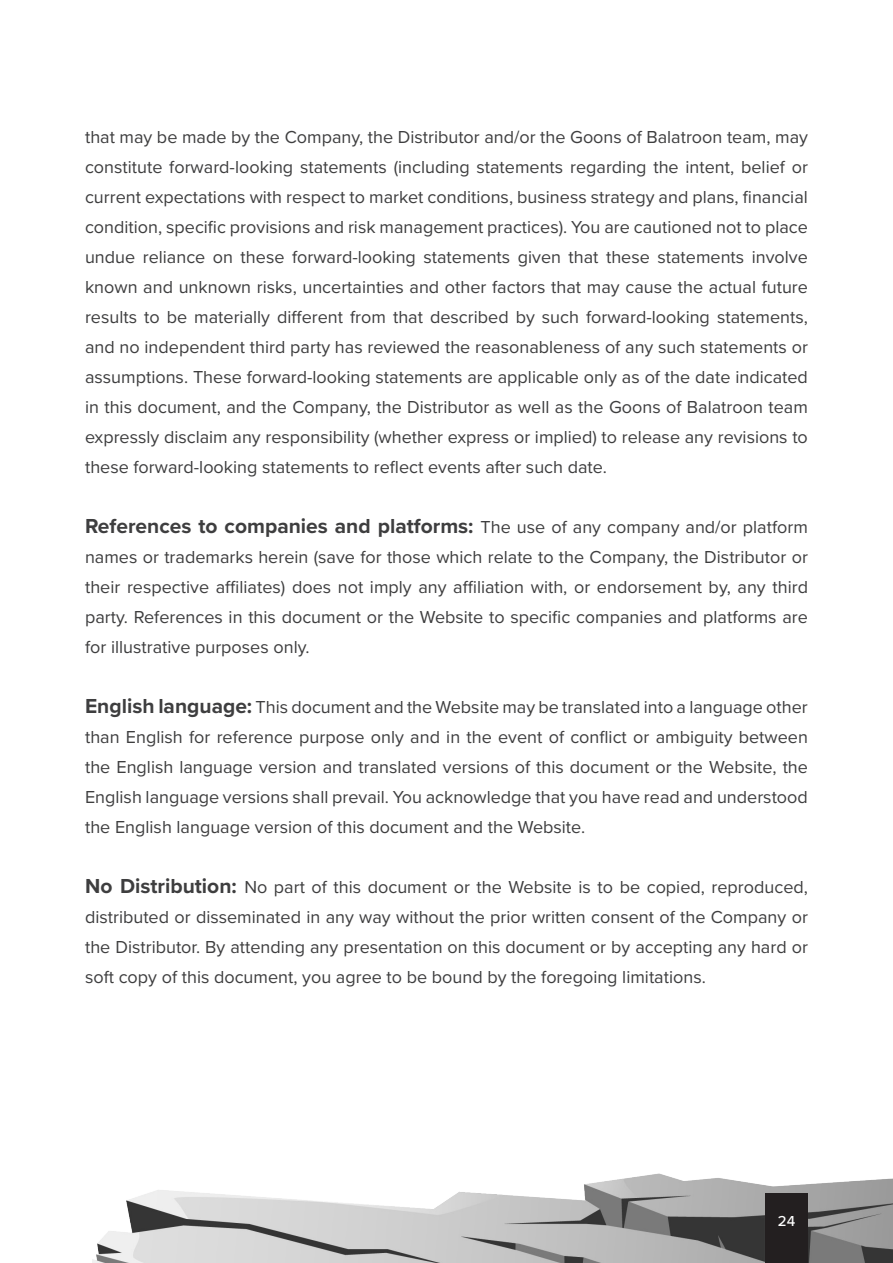
<style>
.page{position:relative;width:893px;height:1263px;background:#fff}
.page>*{position:absolute;margin:0;border:0;box-sizing:border-box;transform-origin:0 0}
.Body_Text_Black{font:700 21px "Proxima Nova";color:#3e3e3f}
.Body_Text_Black-2{font:18px/30px "Proxima Nova";color:#3e3e3f;text-align:justify}
.t1{font:500 15px "Proxima Nova";color:#fff}
.s1{font-weight:400;font-size:18px}
.s2{font-weight:700;font-size:21px}
</style>
<div class="page">
<img style="left:93px;top:1173px;width:800px;height:90px">
<div style="left:765px;top:1193px;width:43px;height:70px;background:#231f20"></div>
<p class="Body_Text_Black-2" style="left:85px;top:121px;width:724px">that may be made by the Company, the Distributor and/or the Goons of Balatroon team, may constitute forward-looking statements (including statements regarding the intent, belief or current expectations with respect to market conditions, business strategy and plans, financial condition, specific provisions and risk management practices). You are cautioned not to place undue reliance on these forward-looking statements given that these statements involve known and unknown risks, uncertainties and other factors that may cause the actual future results to be materially different from that described by such forward-looking statements, and no independent third party has reviewed the reasonableness of any such statements or assumptions. These forward-looking statements are applicable only as of the date indicated in this document, and the Company, the Distributor as well as the Goons of Balatroon team expressly disclaim any responsibility (whether express or implied) to release any revisions to these forward-looking statements to reflect events after such date.</p>
<p class="Body_Text_Black" style="left:85px;top:511px;width:724px">References to companies and platforms: <span class="s1">The use of any company and/or platform</span></p>
<p class="Body_Text_Black-2" style="left:85px;top:541px;width:724px">names or trademarks herein (save for those which relate to the Company, the Distributor or their respective affiliates) does not imply any affiliation with, or endorsement by, any third party. References in this document or the Website to specific companies and platforms are for illustrative purposes only.</p>
<p class="Body_Text_Black-2" style="left:85px;top:691px;width:724px"><span class="s2">English language:</span> This document and the Website may be translated into a language other than English for reference purpose only and in the event of conflict or ambiguity between the English language version and translated versions of this document or the Website, the English language versions shall prevail. You acknowledge that you have read and understood the English language version of this document and the Website.</p>
<p class="Body_Text_Black-2" style="left:85px;top:871px;width:724px"><span class="s2">No Distribution:</span> No part of this document or the Website is to be copied, reproduced, distributed or disseminated in any way without the prior written consent of the Company or the Distributor. By attending any presentation on this document or by accepting any hard or soft copy of this document, you agree to be bound by the foregoing limitations.</p>
<p class="t1" style="left:778px;top:1210px;width:19px">24</p>
</div>
